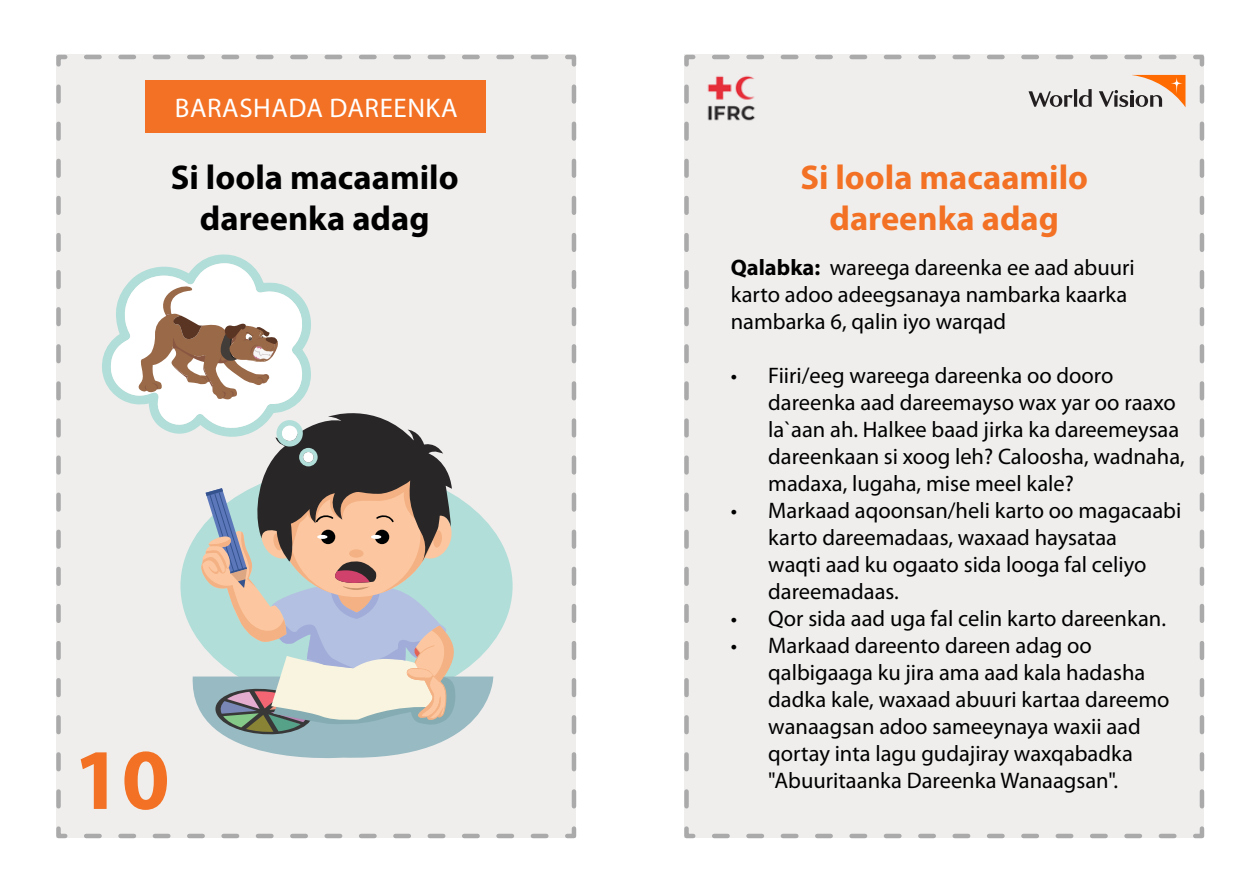
<style>
.page{position:relative;width:1259px;height:893px;background:#fff}
.page>*{position:absolute;margin:0;border:0;box-sizing:border-box;transform-origin:0 0}
.t1{font:700 87px "Myriad Pro";color:#f37124}
.t2{font:700 34.5px/41.4px "Myriad Pro";color:#f37124;text-align:center}
.t3{font:700 34.5px/41.4px "Myriad Pro";color:#000;text-align:center}
.t4{font:27px "Myriad Pro";letter-spacing:.02em;color:#fff}
.t5{font:22.5px/27px "Myriad Pro";color:#000}
.s1{font-weight:700}
</style>
<div class="page">
<div style="left:56px;top:54px;width:521px;height:785px;background:#efeeed"></div>
<div style="left:684px;top:54px;width:521px;height:785px;background:#efeeed"></div>
<img style="left:697px;top:65px;width:68px;height:65px">
<svg style="left:1028px;top:75px;width:157px;height:32px;background:#d0beb2"></svg>
<div style="left:145px;top:81px;width:340px;height:52px;background:#f37124"></div>
<svg style="left:98px;top:253px;width:395px;height:516px;background:#cdceca"></svg>
<p class="t4" style="left:175px;top:91px;width:284px">BARASHADA DAREENKA</p>
<h2 class="t3" style="left:171px;top:156px;width:289px">Si loola macaamilo dareenka adag</h2>
<h1 class="t1" style="left:73px;top:723px;width:98px">10</h1>
<h2 class="t2" style="left:800px;top:156px;width:289px">Si loola macaamilo dareenka adag</h2>
<p class="t5" style="left:731px;top:254px;width:405px"><span class="s1">Qalabka:</span> wareega dareenka ee aad abuuri karto adoo adeegsanaya nambarka kaarka nambarka 6, qalin iyo warqad</p>
<p class="t5" style="left:768px;top:362px;width:418px;text-indent:-38px">• Fiiri/eeg wareega dareenka oo dooro dareenka aad dareemayso wax yar oo raaxo la`aan ah. Halkee baad jirka ka dareemeysaa dareenkaan si xoog leh? Caloosha, wadnaha, madaxa, lugaha, mise meel kale?</p>
<p class="t5" style="left:768px;top:497px;width:414px;text-indent:-38px">• Markaad aqoonsan/heli karto oo magacaabi karto dareemadaas, waxaad haysataa<br>waqti aad ku ogaato sida looga fal celiyo dareemadaas.</p>
<p class="t5" style="left:731px;top:605px;width:437px">• Qor sida aad uga fal celin karto dareenkan.</p>
<p class="t5" style="left:768px;top:632px;width:403px;text-indent:-38px">• Markaad dareento dareen adag oo qalbigaaga ku jira ama aad kala hadasha dadka kale, waxaad abuuri kartaa dareemo wanaagsan adoo sameeynaya waxii aad qortay inta lagu gudajiray waxqabadka "Abuuritaanka Dareenka Wanaagsan".</p>
</div>
